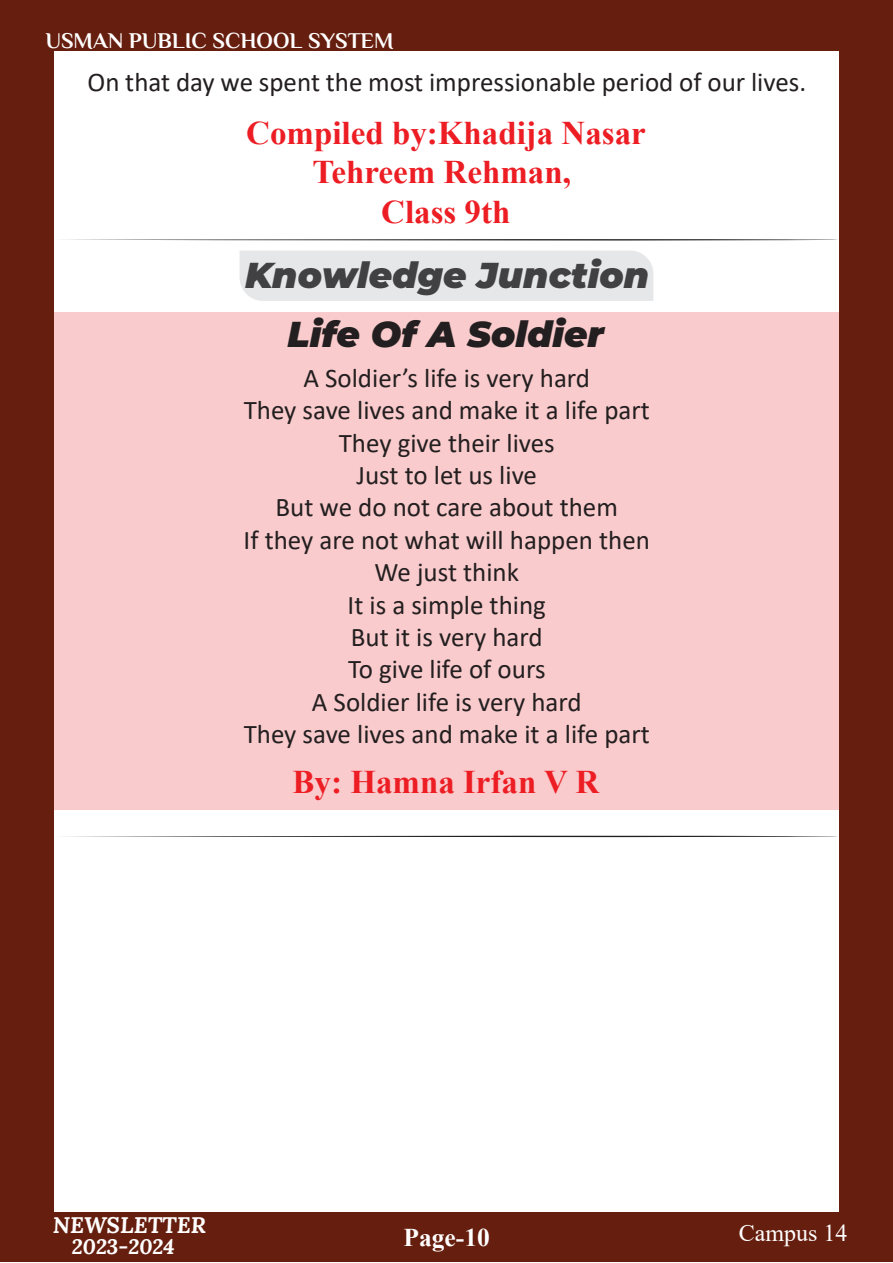
<style>
.page{position:relative;width:893px;height:1263px;background:#fff}
.page>*{position:absolute;margin:0;border:0;box-sizing:border-box;transform-origin:0 0}
.t1{font:italic 900 36px "Montserrat";color:#414042}
.t2{font:italic 900 36px "Montserrat";color:#231f20}
.t3{font:700 33px/39.6px "Times New Roman";color:#ed1d24;text-align:center}
.t4{font:27px/32.4px "Calibri";color:#231f20;text-align:center}
.t5{font:700 25.5px "Times New Roman";color:#fff}
.t6{font:24px "Times New Roman";color:#fff}
.t7{font:700 22.5px "Philosopher";color:#fff}
.t8{font:italic 700 22.5px "Lora";color:#fff}
.t9{font:italic 700 21px "Lora";color:#fff}
</style>
<div class="page">
<div style="left:0;top:1px;width:893px;height:1261px;background:#661e0e"></div>
<div style="left:54px;top:51px;width:785px;height:1161px;background:#fff"></div>
<div style="left:54px;top:312px;width:785px;height:497px;background:#facbcc"></div>
<svg style="left:66px;top:239px;width:772px;height:2px;background:#9c9a9a"></svg>
<svg style="left:66px;top:835px;width:772px;height:2px"></svg>
<div style="left:240px;top:251px;width:413px;height:50px;background:#e6e7e8"></div>
<p class="t7" style="left:45px;top:28px;width:350px">USMAN PUBLIC SCHOOL SYSTEM</p>
<p class="t4" style="left:87px;top:65px;width:720px">On that day we spent the most impressionable period of our lives.</p>
<p class="t3" style="left:246px;top:112px;width:401px">Compiled by:Khadija Nasar<br>Tehreem Rehman,<br>Class 9th</p>
<h1 class="t1" style="left:245px;top:248px;width:405px">Knowledge Junction</h1>
<h1 class="t2" style="left:287px;top:307px;width:318px">Life Of A Soldier</h1>
<p class="t4" style="left:244px;top:361px;width:408px">A Soldier’s life is very hard<br>They save lives and make it a life part<br>They give their lives<br>Just to let us live<br>But we do not care about them<br>If they are not what will happen then<br>We just think<br>It is a simple thing<br>But it is very hard<br>To give life of ours<br>A Soldier life is very hard<br>They save lives and make it a life part</p>
<p class="t3" style="left:293px;top:761px;width:308px">By: Hamna Irfan V R</p>
<p class="t8" style="left:53px;top:1209px;width:155px">NEWSLETTER</p>
<p class="t9" style="left:72px;top:1232px;width:104px">2023-2024</p>
<p class="t5" style="left:403px;top:1219px;width:88px">Page-10</p>
<p class="t6" style="left:739px;top:1216px;width:110px">Campus 14</p>
</div>
